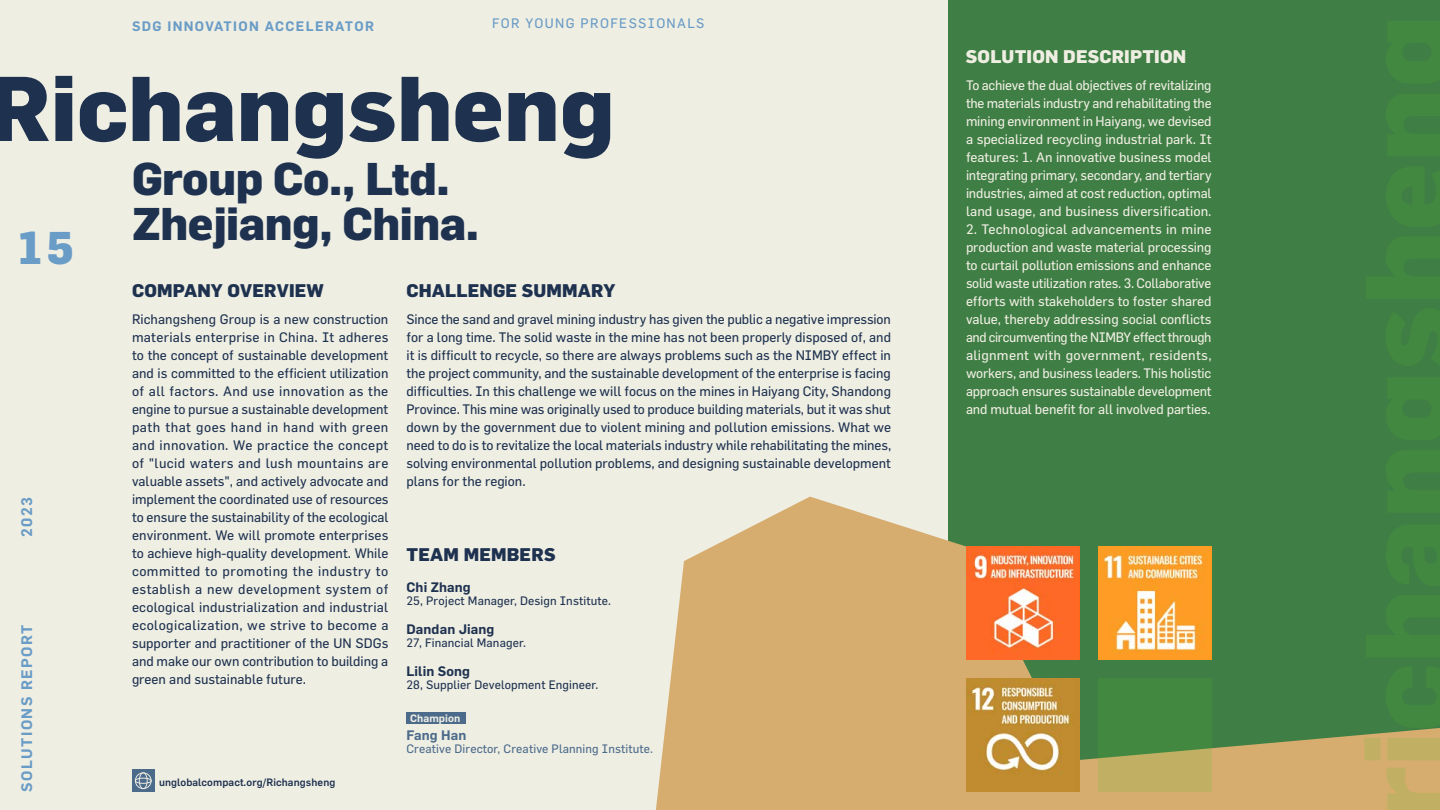
<style>
.page{position:relative;width:1440px;height:810px;background:#efeee3}
.page>*{position:absolute;margin:0;border:0;box-sizing:border-box;transform-origin:0 0}
.t1{font:800 90px "Flama";color:#1e3250}
.t2{font:800 45px/45px "Flama";letter-spacing:-.01em;color:#1e3250}
.t3{font:800 45px "Flama";color:#699cc6}
.t4{font:800 18px "Flama";letter-spacing:.01em;color:#1e3250}
.t5{font:800 18px "Flama";letter-spacing:.01em;color:#efeee3}
.t6{font:600 15px "Flama";letter-spacing:.1em;color:#699cc6}
.t7{font:13.5px/18px "Flama";color:#1e3250;text-align:justify}
.t8{font:13.5px/18px "Flama";letter-spacing:-.01em;color:#efeee3;text-align:justify}
.t9{font:600 13.5px "Flama";letter-spacing:.01em;color:#1e3250}
.t10{font:600 13.5px "Flama";letter-spacing:.1em;color:#699cc6}
.t11{font:13.5px "Flama";letter-spacing:.1em;color:#699cc6}
.t12{font:600 13.5px "Flama";letter-spacing:.01em;color:#4c6b8b}
.t13{font:12px "Flama";letter-spacing:.01em;color:#1e3250}
.t14{font:12px "Flama";letter-spacing:.01em;color:#4c6b8b}
.t15{font:500 10.5px "Flama";letter-spacing:.01em;color:#1e3250}
.t16{font:600 10.5px "Flama";letter-spacing:.01em;color:#efeee3}
</style>
<div class="page">
<div style="left:948px;top:0;width:492px;height:810px;background:#3f7e44"></div>
<svg style="left:656px;top:497px;width:784px;height:313px;fill:#d6ad6e"></svg>
<img style="left:966px;top:679px;width:113px;height:113px">
<img style="left:1098px;top:546px;width:114px;height:114px">
<img style="left:966px;top:546px;width:113px;height:114px">
<div style="left:406px;top:712px;width:60px;height:12px;background:#4c6b8b"></div>
<div style="left:132px;top:770px;width:22px;height:22px;background:#4c6b8b"></div>
<svg style="left:135px;top:772px;width:17px;height:17px"></svg>
<svg style="left:1098px;top:679px;width:114px;height:113px;fill:#428840"></svg>
<p class="t10" style="left:132px;top:16px;width:244px">SDG INNOVATION ACCELERATOR</p>
<p class="t11" style="left:492px;top:15px;width:214px">FOR YOUNG PROFESSIONALS</p>
<h1 class="t1" style="left:-11px;top:52px;width:627px">Richangsheng</h1>
<h2 class="t3" style="left:18px;top:220px;width:57px">15</h2>
<p class="t6" style="left:16px;top:537px;width:41px;rotate:-90deg">2023</p>
<p class="t6" style="left:16px;top:792px;width:169px;rotate:-90deg">SOLUTIONS REPORT</p>
<h2 class="t2" style="left:132px;top:155px;width:349px">Group Co., Ltd.<br>Zhejiang, China.</h2>
<h3 class="t4" style="left:132px;top:279px;width:193px">COMPANY OVERVIEW</h3>
<h3 class="t4" style="left:406px;top:279px;width:210px">CHALLENGE SUMMARY</h3>
<p class="t7" style="left:132px;top:310px;width:258px">Richangsheng Group is a new construction materials enterprise in China. It adheres to the concept of sustainable development and is committed to the efficient utilization of all factors. And use innovation as the engine to pursue a sustainable development path that goes hand in hand with green and innovation. We practice the concept of "lucid waters and lush mountains are valuable assets", and actively advocate and implement the coordinated use of resources to ensure the sustainability of the ecological environment. We will promote enterprises to achieve high-quality development. While committed to promoting the industry to establish a new development system of ecological industrialization and industrial ecologicalization, we strive to become a supporter and practitioner of the UN SDGs and make our own contribution to building a green and sustainable future.</p>
<p class="t15" style="left:159px;top:774px;width:178px">unglobalcompact.org/Richangsheng</p>
<p class="t7" style="left:406px;top:310px;width:486px">Since the sand and gravel mining industry has given the public a negative impression for a long time. The solid waste in the mine has not been properly disposed of, and it is difficult to recycle, so there are always problems such as the NIMBY effect in the project community, and the sustainable development of the enterprise is facing difficulties. In this challenge we will focus on the mines in Haiyang City, Shandong Province. This mine was originally used to produce building materials, but it was shut down by the government due to violent mining and pollution emissions. What we need to do is to revitalize the local materials industry while rehabilitating the mines, solving environmental pollution problems, and designing sustainable development plans for the region.</p>
<h3 class="t4" style="left:406px;top:543px;width:151px">TEAM MEMBERS</h3>
<p class="t9" style="left:406px;top:577px;width:66px">Chi Zhang</p>
<p class="t9" style="left:406px;top:619px;width:89px">Dandan Jiang</p>
<p class="t9" style="left:406px;top:662px;width:65px">Lilin Song</p>
<p class="t13" style="left:406px;top:593px;width:206px">25, Project Manager, Design Institute.</p>
<p class="t13" style="left:406px;top:636px;width:121px">27, Financial Manager.</p>
<p class="t13" style="left:406px;top:678px;width:193px">28, Supplier Development Engineer.</p>
<p class="t12" style="left:406px;top:725px;width:61px">Fang Han</p>
<p class="t14" style="left:406px;top:741px;width:248px">Creative Director, Creative Planning Institute.</p>
<p class="t16" style="left:410px;top:711px;width:52px">Champion</p>
<h3 class="t5" style="left:966px;top:45px;width:222px">SOLUTION DESCRIPTION</h3>
<p class="t8" style="left:966px;top:76px;width:247px">To achieve the dual objectives of revitalizing the materials industry and rehabilitating the mining environment in Haiyang, we devised a specialized recycling industrial park. It features: 1. An innovative business model integrating primary, secondary, and tertiary industries, aimed at cost reduction, optimal land usage, and business diversification.</p>
<p class="t8" style="left:966px;top:220px;width:247px">2. Technological advancements in mine production and waste material processing to curtail pollution emissions and enhance solid waste utilization rates. 3. Collaborative efforts with stakeholders to foster shared value, thereby addressing social conflicts and circumventing the NIMBY effect through alignment with government, residents, workers, and business leaders. This holistic approach ensures sustainable development and mutual benefit for all involved parties.</p>
</div>
